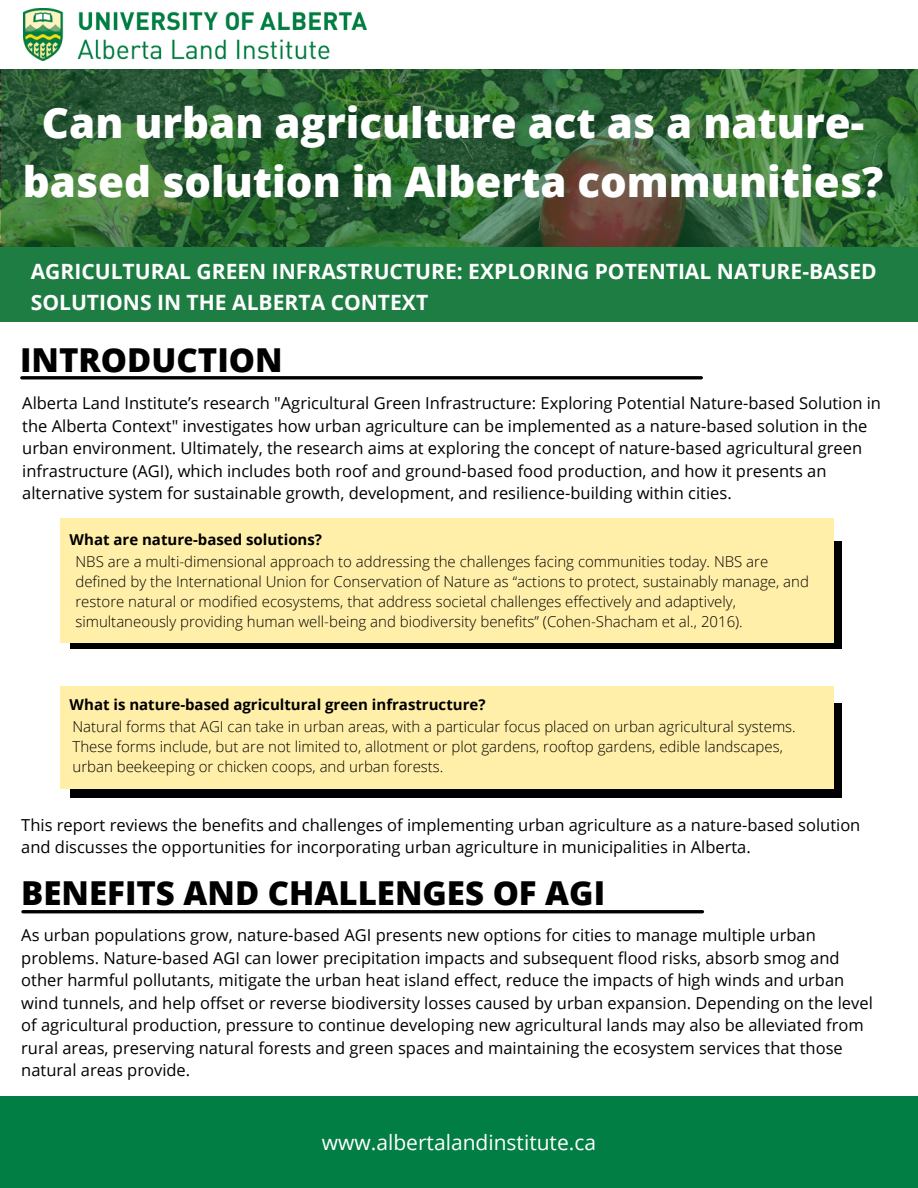
<style>
.page{position:relative;width:918px;height:1188px;background:#fff}
.page>*{position:absolute;margin:0;border:0;box-sizing:border-box;transform-origin:0 0}
.t1{font:800 42px/58.5px "Open Sans";color:#fff;text-align:center}
.t2{font:800 33px "Open Sans";color:#000}
.t3{font:700 21px/31.5px "Open Sans";color:#fff}
.t4{font:21px "Open Sans";color:#fff}
.t5{font:16.5px/22.5px "Open Sans";color:#000}
.t6{font:300 15px/20.2px "Open Sans";color:#000}
.t7{font:700 15px "Open Sans";color:#000}
</style>
<div class="page">
<svg style="left:1px;top:69px;width:917px;height:178px;background:#336435"></svg>
<div style="left:0;top:247px;width:918px;height:75px;background:#1d7d42"></div>
<div style="left:1px;top:1096px;width:917px;height:92px;background:#017e44"></div>
<img style="left:24px;top:8px;width:343px;height:52px">
<hr style="left:22px;top:376px;width:679px;height:3px;background:#000">
<div style="left:70px;top:541px;width:771px;height:108px;background:#000"></div>
<div style="left:60px;top:518px;width:774px;height:125px;background:#ffefa8"></div>
<hr style="left:23px;top:910px;width:679px;height:3px;background:#000">
<div style="left:70px;top:704px;width:771px;height:94px;background:#000"></div>
<div style="left:60px;top:687px;width:774px;height:102px;background:#ffefa8"></div>
<h1 class="t1" style="left:23px;top:93px;width:862px">Can urban agriculture act as a nature&shy;based solution in Alberta communities?</h1>
<p class="t3" style="left:31px;top:255px;width:848px">AGRICULTURAL GREEN INFRASTRUCTURE: EXPLORING POTENTIAL NATURE-BASED<br>SOLUTIONS IN THE ALBERTA CONTEXT</p>
<h2 class="t2" style="left:20px;top:336px;width:264px">INTRODUCTION</h2>
<p class="t5" style="left:22px;top:392px;width:860px">Alberta Land Institute’s research "Agricultural Green Infrastructure: Exploring Potential Nature-based Solution in the Alberta Context" investigates how urban agriculture can be implemented as a nature-based solution in the urban environment. Ultimately, the research aims at exploring the concept of nature-based agricultural green infrastructure (AGI), which includes both roof and ground-based food production, and how it presents an alternative system for sustainable growth, development, and resilience-building within cities.</p>
<p class="t7" style="left:70px;top:529px;width:254px">What are nature-based solutions?</p>
<p class="t6" style="left:75px;top:551px;width:735px">NBS are a multi-dimensional approach to addressing the challenges facing communities today. NBS are defined by the International Union for Conservation of Nature as “actions to protect, sustainably manage, and restore natural or modified ecosystems, that address societal challenges effectively and adaptively, simultaneously providing human well-being and biodiversity benefits” (Cohen-Shacham et al., 2016).</p>
<p class="t7" style="left:70px;top:694px;width:417px">What is nature-based agricultural green infrastructure?</p>
<p class="t6" style="left:72px;top:716px;width:725px">Natural forms that AGI can take in urban areas, with a particular focus placed on urban agricultural systems.<br>These forms include, but are not limited to, allotment or plot gardens, rooftop gardens, edible landscapes, urban beekeeping or chicken coops, and urban forests.</p>
<p class="t5" style="left:21px;top:813px;width:841px">This report reviews the benefits and challenges of implementing urban agriculture as a nature-based solution and discusses the opportunities for incorporating urban agriculture in municipalities in Alberta.</p>
<h2 class="t2" style="left:21px;top:870px;width:585px">BENEFITS AND CHALLENGES OF AGI</h2>
<p class="t5" style="left:21px;top:923px;width:853px">As urban populations grow, nature-based AGI presents new options for cities to manage multiple urban problems. Nature-based AGI can lower precipitation impacts and subsequent flood risks, absorb smog and other harmful pollutants, mitigate the urban heat island effect, reduce the impacts of high winds and urban wind tunnels, and help offset or reverse biodiversity losses caused by urban expansion. Depending on the level of agricultural production, pressure to continue developing new agricultural lands may also be alleviated from rural areas, preserving natural forests and green spaces and maintaining the ecosystem services that those natural areas provide.</p>
<p class="t4" style="left:322px;top:1128px;width:276px">www.albertalandinstitute.ca</p>
</div>
